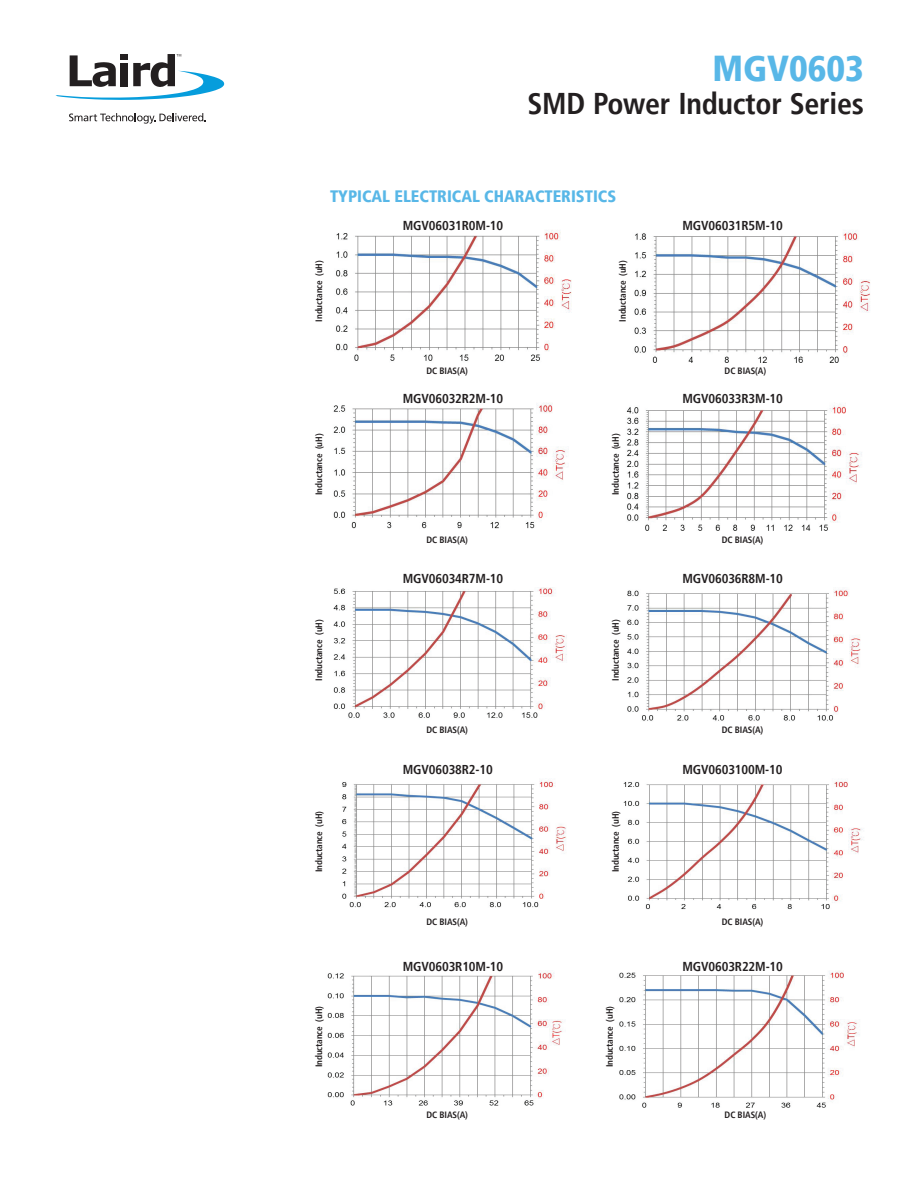
<style>
.page{position:relative;width:918px;height:1188px;background:#fff}
.page>*{position:absolute;margin:0;border:0;box-sizing:border-box;transform-origin:0 0}
.t1{font:900 condensed 36px "Frutiger LT";color:#58b7e7}
.t2{font:700 condensed 30px "Frutiger LT";letter-spacing:-.01em;color:#231f20}
.t3{font:900 condensed 16.5px "Frutiger LT";color:#58b7e7}
.t4{font:700 condensed 12.9px "Frutiger LT";letter-spacing:-.01em;color:#231f20}
.t5{font:700 condensed 9.15px "Frutiger LT";letter-spacing:-.01em;color:#231f20}
</style>
<div class="page">
<svg style="left:55px;top:54px;width:169px;height:46px"></svg>
<svg style="left:69px;top:113px;width:137px;height:11px"></svg>
<img style="left:336px;top:230px;width:534px;height:133px">
<img style="left:333px;top:402px;width:529px;height:129px">
<img style="left:333px;top:587px;width:528px;height:134px">
<img style="left:342px;top:780px;width:521px;height:130px">
<div style="left:403px;top:394px;width:100px;height:9px;background:#fff"></div>
<div style="left:683px;top:394px;width:100px;height:9px;background:#fff"></div>
<img style="left:327px;top:970px;width:533px;height:138px">
<div style="left:403px;top:961px;width:100px;height:10px;background:#fff"></div>
<div style="left:683px;top:961px;width:100px;height:10px;background:#fff"></div>
<p class="t1" style="left:712px;top:47px;width:153px">MGV0603</p>
<p class="t2" style="left:528px;top:86px;width:338px">SMD Power Inductor Series</p>
<p class="t3" style="left:330px;top:187px;width:288px">TYPICAL ELECTRICAL CHARACTERISTICS</p>
<p class="t4" style="left:403px;top:218px;width:102px">MGV06031R0M-10</p>
<p class="t5" style="left:314px;top:322px;width:63px;rotate:-90deg">Inductance (uH)</p>
<p class="t5" style="left:314px;top:495px;width:63px;rotate:-90deg">Inductance (uH)</p>
<p class="t5" style="left:314px;top:681px;width:63px;rotate:-90deg">Inductance (uH)</p>
<p class="t5" style="left:314px;top:872px;width:63px;rotate:-90deg">Inductance (uH)</p>
<p class="t5" style="left:427px;top:365px;width:43px">DC BIAS(A)</p>
<p class="t4" style="left:403px;top:391px;width:102px">MGV06032R2M-10</p>
<p class="t5" style="left:427px;top:535px;width:43px">DC BIAS(A)</p>
<p class="t4" style="left:403px;top:571px;width:102px">MGV06034R7M-10</p>
<p class="t5" style="left:427px;top:725px;width:43px">DC BIAS(A)</p>
<p class="t4" style="left:403px;top:762px;width:92px">MGV06038R2-10</p>
<p class="t5" style="left:427px;top:916px;width:43px">DC BIAS(A)</p>
<p class="t5" style="left:617px;top:322px;width:63px;rotate:-90deg">Inductance (uH)</p>
<p class="t5" style="left:610px;top:495px;width:63px;rotate:-90deg">Inductance (uH)</p>
<p class="t5" style="left:610px;top:681px;width:63px;rotate:-90deg">Inductance (uH)</p>
<p class="t5" style="left:610px;top:872px;width:63px;rotate:-90deg">Inductance (uH)</p>
<p class="t4" style="left:683px;top:218px;width:102px">MGV06031R5M-10</p>
<p class="t5" style="left:725px;top:365px;width:43px">DC BIAS(A)</p>
<p class="t4" style="left:683px;top:391px;width:102px">MGV06033R3M-10</p>
<p class="t5" style="left:722px;top:535px;width:43px">DC BIAS(A)</p>
<p class="t4" style="left:683px;top:571px;width:102px">MGV06036R8M-10</p>
<p class="t5" style="left:722px;top:725px;width:43px">DC BIAS(A)</p>
<p class="t4" style="left:683px;top:762px;width:102px">MGV0603100M-10</p>
<p class="t5" style="left:722px;top:916px;width:43px">DC BIAS(A)</p>
<p class="t5" style="left:314px;top:1067px;width:63px;rotate:-90deg">Inductance (uH)</p>
<p class="t4" style="left:403px;top:959px;width:102px">MGV0603R10M-10</p>
<p class="t4" style="left:683px;top:959px;width:102px">MGV0603R22M-10</p>
<p class="t5" style="left:604px;top:1067px;width:63px;rotate:-90deg">Inductance (uH)</p>
<p class="t5" style="left:427px;top:1109px;width:43px">DC BIAS(A)</p>
<p class="t5" style="left:725px;top:1109px;width:43px">DC BIAS(A)</p>
</div>
